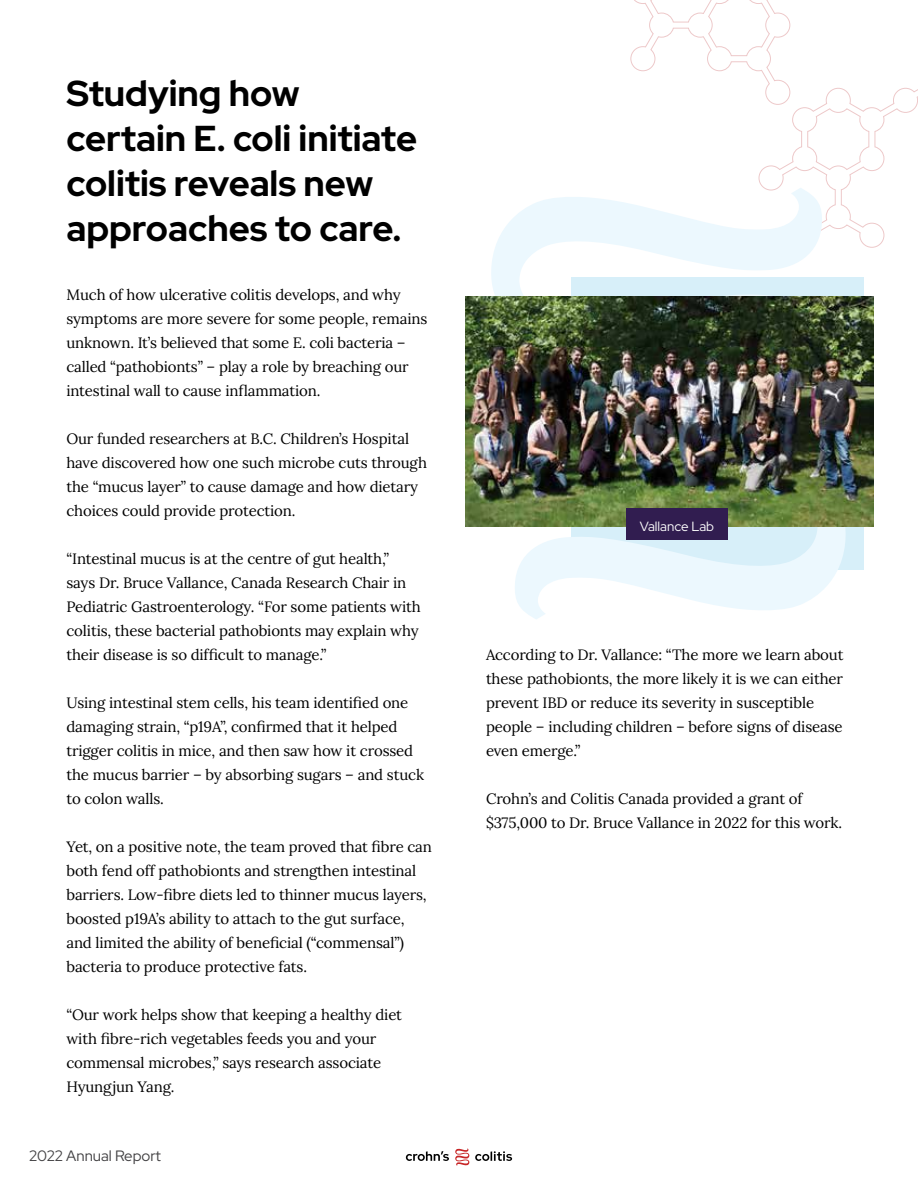
<style>
.page{position:relative;width:918px;height:1188px;background:#fff}
.page>*{position:absolute;margin:0;border:0;box-sizing:border-box;transform-origin:0 0}
.t1{font:700 36px/45px "Red Hat Display";color:#000}
.t2{font:15px/24px "Lora";letter-spacing:-.01em;color:#000}
.t3{font:15px "Red Hat Display";color:#414042}
.t4{font:13.35px "Red Hat Display";color:#fff}
</style>
<div class="page">
<svg style="left:475px;top:1151px;width:37px;height:10px"></svg>
<svg style="left:406px;top:1151px;width:43px;height:10px"></svg>
<svg style="left:455px;top:1148px;width:14px;height:18px"></svg>
<svg style="left:630px;top:0;width:288px;height:297px"></svg>
<svg style="left:488px;top:187px;width:361px;height:432px"></svg>
<img style="left:465px;top:297px;width:408px;height:229px">
<div style="left:626px;top:509px;width:102px;height:31px;background:#311d50"></div>
<h1 class="t1" style="left:67px;top:70px;width:352px">Studying how certain E. coli initiate colitis reveals new approaches to care.</h1>
<p class="t2" style="left:66px;top:282px;width:362px">Much of how ulcerative colitis develops, and why symptoms are more severe for some people, remains unknown. It’s believed that some E. coli bacteria – called “pathobionts” – play a role by breaching our intestinal wall to cause inflammation.</p>
<p class="t2" style="left:66px;top:426px;width:362px">Our funded researchers at B.C. Children’s Hospital have discovered how one such microbe cuts through the “mucus layer” to cause damage and how dietary choices could provide protection.</p>
<p class="t2" style="left:66px;top:546px;width:356px">“Intestinal mucus is at the centre of gut health,” says Dr. Bruce Vallance, Canada Research Chair in Pediatric Gastroenterology. “For some patients with colitis, these bacterial pathobionts may explain why their disease is so difficult to manage.”</p>
<p class="t2" style="left:66px;top:690px;width:359px">Using intestinal stem cells, his team identified one damaging strain, “p19A”, confirmed that it helped trigger colitis in mice, and then saw how it crossed the mucus barrier – by absorbing sugars – and stuck to colon walls.</p>
<p class="t2" style="left:66px;top:834px;width:367px">Yet, on a positive note, the team proved that fibre can both fend off pathobionts and strengthen intestinal barriers. Low-fibre diets led to thinner mucus layers, boosted p19A’s ability to attach to the gut surface, and limited the ability of beneficial (“commensal”) bacteria to produce protective fats.</p>
<p class="t2" style="left:66px;top:1002px;width:337px">“Our work helps show that keeping a healthy diet with fibre-rich vegetables feeds you and your commensal microbes,” says research associate Hyungjun Yang.</p>
<p class="t3" style="left:29px;top:1146px;width:133px">2022 Annual Report</p>
<p class="t4" style="left:640px;top:518px;width:76px">Vallance Lab</p>
<p class="t2" style="left:486px;top:642px;width:359px">According to Dr. Vallance: “The more we learn about these pathobionts, the more likely it is we can either prevent IBD or reduce its severity in susceptible people – including children – before signs of disease even emerge.”</p>
<p class="t2" style="left:486px;top:786px;width:358px">Crohn’s and Colitis Canada provided a grant of $375,000 to Dr. Bruce Vallance in 2022 for this work.</p>
</div>
